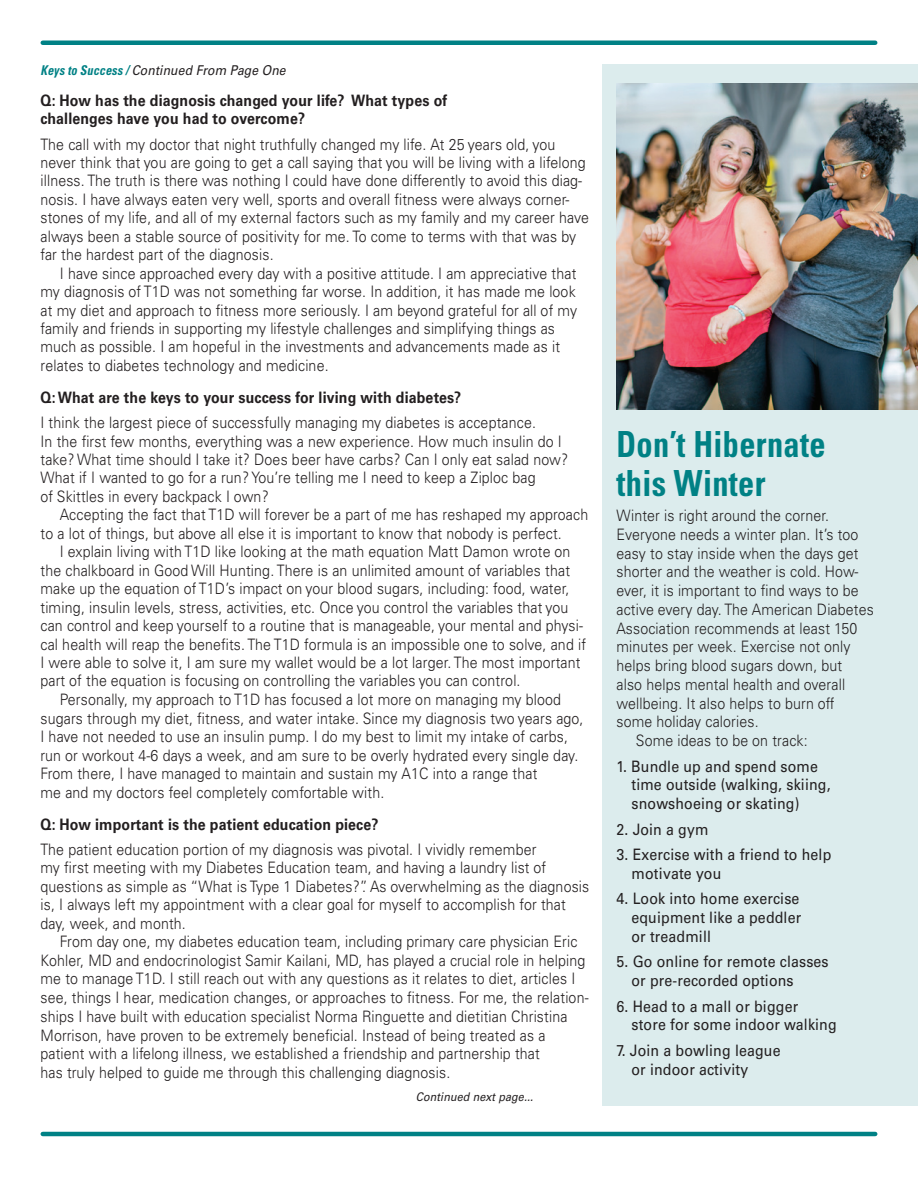
<style>
.page{position:relative;width:918px;height:1188px;background:#fff}
.page>*{position:absolute;margin:0;border:0;box-sizing:border-box;transform-origin:0 0}
.t1{font:700 condensed 36px/39px "Univers LT Pro";letter-spacing:.01em;color:#008185;scale:.9 1}
.t2{font:300 15.75px/18.5px "Univers LT Pro 45";letter-spacing:.01em;color:#231f20;scale:.9 1}
.t3{font:15.75px/18.8px "Univers LT Pro 55 Roman";letter-spacing:.01em;color:#231f20;scale:.9 1}
.t4{font:700 15.75px/18.5px "Univers LT Pro 65";letter-spacing:.01em;color:#231f20;scale:.9 1}
.t5{font:italic 13.5px "Univers LT Pro 55";letter-spacing:.01em;color:#231f20;scale:.9 1}
.t6{font:italic 12px "Univers LT Pro 55";letter-spacing:.01em;color:#231f20;scale:.9 1}
.s1{font-family:"Univers LT Pro";font-weight:700;font-stretch:condensed;color:#008185}
</style>
<div class="page">
<div style="left:43px;top:40px;width:832px;height:5px;background:#008185"></div>
<hr style="left:43px;top:1132px;width:832px;height:4px;background:#008185">
<div style="left:603px;top:65px;width:315px;height:1041px;background:#dceced"></div>
<img style="left:616px;top:83px;width:302px;height:326px">
<p class="t5" style="left:40px;top:60px;width:274px"><span class="s1">Keys to Success /</span> Continued From Page One</p>
<p class="t4" style="left:40px;top:90px;width:453px">Q: How has the diagnosis changed your life? What types of challenges have you had to overcome?</p>
<p class="t2" style="left:40px;top:134px;width:611px">The call with my doctor that night truthfully changed my life. At 25 years old, you never think that you are going to get a call saying that you will be living with a lifelong illness. The truth is there was nothing I could have done differently to avoid this diag&shy;nosis. I have always eaten very well, sports and overall fitness were always corner&shy;stones of my life, and all of my external factors such as my family and my career have always been a stable source of positivity for me. To come to terms with that was by far the hardest part of the diagnosis.</p>
<p class="t2" style="left:40px;top:263px;width:598px;text-indent:19px">I have since approached every day with a positive attitude. I am appreciative that my diagnosis of T1D was not something far worse. In addition, it has made me look at my diet and approach to fitness more seriously. I am beyond grateful for all of my family and friends in supporting my lifestyle challenges and simplifying things as much as possible. I am hopeful in the investments and advancements made as it relates to diabetes technology and medicine.</p>
<p class="t4" style="left:40px;top:387px;width:469px">Q: What are the keys to your success for living with diabetes?</p>
<p class="t2" style="left:40px;top:413px;width:588px">I think the largest piece of successfully managing my diabetes is acceptance.<br>In the first few months, everything was a new experience. How much insulin do I take? What time should I take it? Does beer have carbs? Can I only eat salad now?<br>What if I wanted to go for a run? You’re telling me I need to keep a Ziploc bag<br>of Skittles in every backpack I own?</p>
<p class="t2" style="left:40px;top:505px;width:610px;text-indent:19px">Accepting the fact that T1D will forever be a part of me has reshaped my approach to a lot of things, but above all else it is important to know that nobody is perfect.</p>
<p class="t2" style="left:60px;top:542px;width:569px">I explain living with T1D like looking at the math equation Matt Damon wrote on</p>
<p class="t2" style="left:40px;top:560px;width:590px">the chalkboard in Good Will Hunting. There is an unlimited amount of variables that</p>
<p class="t2" style="left:40px;top:579px;width:589px">make up the equation of T1D’s impact on your blood sugars, including: food, water,</p>
<p class="t2" style="left:40px;top:597px;width:588px">timing, insulin levels, stress, activities, etc. Once you control the variables that you</p>
<p class="t2" style="left:40px;top:616px;width:604px">can control and keep yourself to a routine that is manageable, your mental and physi-</p>
<p class="t2" style="left:40px;top:634px;width:608px">cal health will reap the benefits. The T1D formula is an impossible one to solve, and if</p>
<p class="t2" style="left:40px;top:653px;width:602px">I were able to solve it, I am sure my wallet would be a lot larger. The most important</p>
<p class="t2" style="left:40px;top:671px;width:535px">part of the equation is focusing on controlling the variables you can control.</p>
<p class="t2" style="left:60px;top:690px;width:558px">Personally, my approach to T1D has focused a lot more on managing my blood</p>
<p class="t2" style="left:40px;top:708px;width:605px">sugars through my diet, fitness, and water intake. Since my diagnosis two years ago,</p>
<p class="t2" style="left:40px;top:727px;width:588px">I have not needed to use an insulin pump. I do my best to limit my intake of carbs,</p>
<p class="t2" style="left:40px;top:746px;width:599px">run or workout 4-6 days a week, and am sure to be overly hydrated every single day.</p>
<p class="t2" style="left:40px;top:764px;width:554px">From there, I have managed to maintain and sustain my A1C into a range that</p>
<p class="t2" style="left:40px;top:782px;width:384px">me and my doctors feel completely comfortable with.</p>
<p class="t4" style="left:40px;top:814px;width:377px">Q: How important is the patient education piece?</p>
<p class="t2" style="left:40px;top:840px;width:611px">The patient education portion of my diagnosis was pivotal. I vividly remember<br>my first meeting with my Diabetes Education team, and having a laundry list of questions as simple as “What is Type 1 Diabetes?”. As overwhelming as the diagnosis is, I always left my appointment with a clear goal for myself to accomplish for that day, week, and month.</p>
<p class="t2" style="left:40px;top:932px;width:611px;text-indent:19px">From day one, my diabetes education team, including primary care physician Eric Kohler, MD and endocrinologist Samir Kailani, MD, has played a crucial role in helping me to manage T1D. I still reach out with any questions as it relates to diet, articles I see, things I hear, medication changes, or approaches to fitness. For me, the relation&shy;ships I have built with education specialist Norma Ringuette and dietitian Christina Morrison, have proven to be extremely beneficial. Instead of being treated as a patient with a lifelong illness, we established a friendship and partnership that<br>has truly helped to guide me through this challenging diagnosis.</p>
<p class="t6" style="left:416px;top:1088px;width:132px">Continued next page...</p>
<h1 class="t1" style="left:616px;top:424px;width:234px">Don’t Hibernate this Winter</h1>
<p class="t2" style="left:616px;top:506px;width:238px">Winter is right around the corner.</p>
<p class="t2" style="left:616px;top:525px;width:270px">Everyone needs a winter plan. It’s too</p>
<p class="t2" style="left:616px;top:543px;width:271px">easy to stay inside when the days get</p>
<p class="t2" style="left:616px;top:562px;width:270px">shorter and the weather is cold. How-</p>
<p class="t2" style="left:616px;top:581px;width:271px">ever, it is important to find ways to be</p>
<p class="t2" style="left:616px;top:600px;width:287px">active every day. The American Diabetes</p>
<p class="t2" style="left:616px;top:618px;width:269px">Association recommends at least 150</p>
<p class="t2" style="left:616px;top:637px;width:261px">minutes per week. Exercise not only</p>
<p class="t2" style="left:616px;top:656px;width:252px">helps bring blood sugars down, but</p>
<p class="t2" style="left:616px;top:675px;width:256px">also helps mental health and overall</p>
<p class="t2" style="left:616px;top:693px;width:244px">wellbeing. It also helps to burn off</p>
<p class="t2" style="left:616px;top:712px;width:159px">some holiday calories.</p>
<p class="t2" style="left:636px;top:731px;width:192px">Some ideas to be on track:</p>
<p class="t3" style="left:632px;top:756px;width:223px;text-indent:-15px">1. Bundle up and spend some time outside (walking, skiing, snowshoeing or skating)</p>
<p class="t3" style="left:617px;top:819px;width:104px">2. Join a gym</p>
<p class="t3" style="left:632px;top:845px;width:224px;text-indent:-15px">3. Exercise with a friend to help motivate you</p>
<p class="t3" style="left:632px;top:889px;width:190px;text-align:justify;text-indent:-15px">4. Look into home exercise equipment like a peddler or treadmill</p>
<p class="t3" style="left:632px;top:952px;width:221px;text-indent:-15px">5. Go online for remote classes or pre-recorded options</p>
<p class="t3" style="left:632px;top:996px;width:230px;text-indent:-15px">6. Head to a mall or bigger<br>store for some indoor walking</p>
<p class="t3" style="left:632px;top:1040px;width:167px;text-indent:-15px">7. Join a bowling league or indoor activity</p>
</div>
